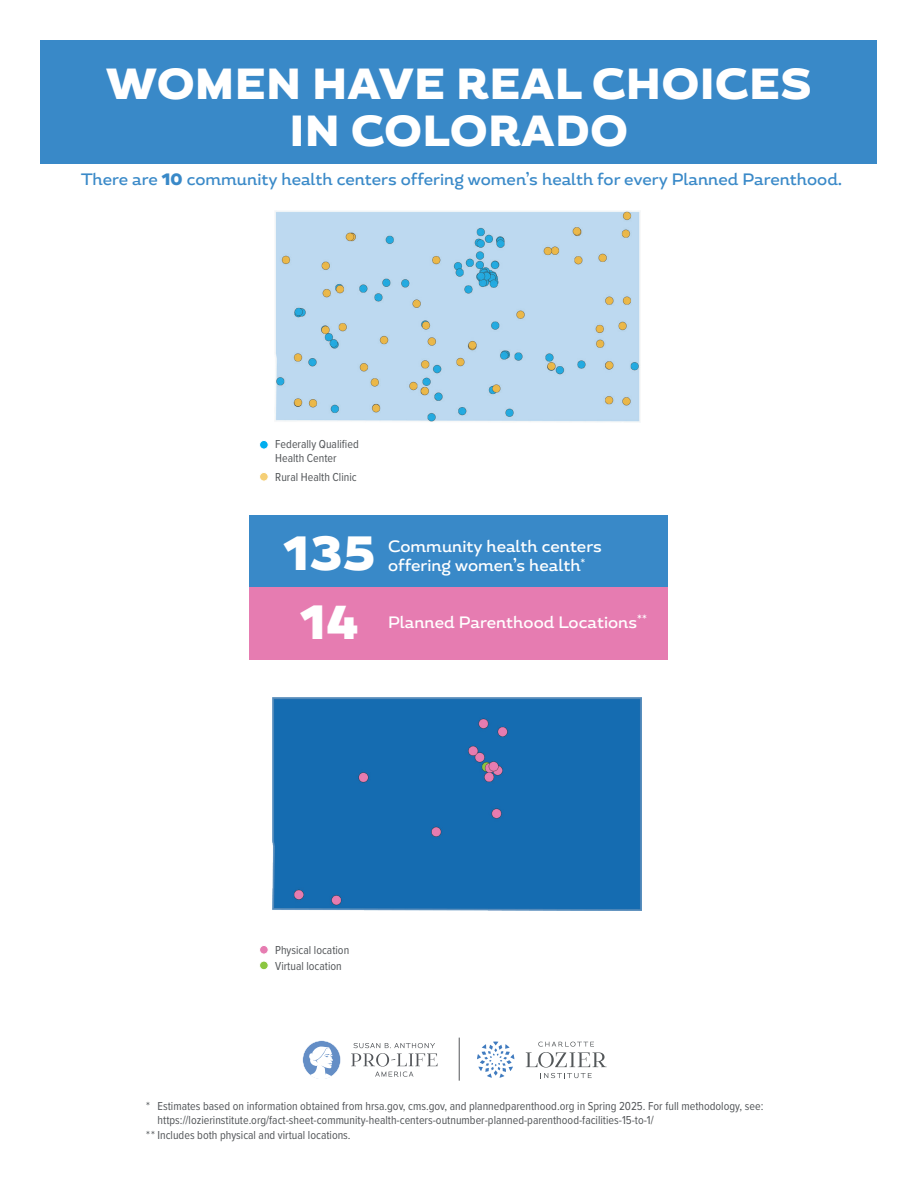
<style>
.page{position:relative;width:918px;height:1188px;background:#fff}
.page>*{position:absolute;margin:0;border:0;box-sizing:border-box;transform-origin:0 0}
.t1{font:900 48px/68.8px "Magallanes";color:#fff;text-align:center}
.t2{font:900 43.5px/46.5px "Magallanes";letter-spacing:.02em;color:#fff;text-align:center}
.t3{font:500 16.5px "Magallanes";color:#3989c8}
.t4{font:500 16.5px/19.8px "Magallanes";color:#fff}
.t5{font:12px/14.4px "Proxima Nova Cond";color:#535659}
.s1{font-weight:900}
</style>
<div class="page">
<hr style="left:459px;top:1038px;width:1px;height:43px;background:#535659">
<svg style="left:302px;top:1040px;width:39px;height:39px"></svg>
<svg style="left:351px;top:1043px;width:86px;height:34px"></svg>
<svg style="left:526px;top:1042px;width:81px;height:36px"></svg>
<svg style="left:477px;top:1042px;width:37px;height:36px"></svg>
<img style="left:275px;top:211px;width:365px;height:211px">
<div style="left:272px;top:698px;width:369px;height:213px;background:#156cb1"></div>
<div style="left:250px;top:515px;width:418px;height:73px;background:#3989c8"></div>
<div style="left:250px;top:588px;width:418px;height:72px;background:#e67cb1"></div>
<div style="left:40px;top:40px;width:838px;height:124px;background:#3989c8"></div>
<div style="left:260px;top:945px;width:8px;height:9px;background:#e67cb1;border-radius:50%"></div>
<div style="left:259px;top:945px;width:10px;height:9px;border:1px solid #fff;border-radius:50%"></div>
<div style="left:260px;top:961px;width:8px;height:9px;background:#8bc640;border-radius:50%"></div>
<div style="left:259px;top:961px;width:10px;height:9px;border:1px solid #fff;border-radius:50%"></div>
<div style="left:260px;top:472px;width:8px;height:9px;background:#f5cf76;border-radius:50%"></div>
<div style="left:259px;top:472px;width:10px;height:9px;border:1px solid #fff;border-radius:50%"></div>
<div style="left:260px;top:440px;width:8px;height:9px;background:#00aeef;border-radius:50%"></div>
<div style="left:259px;top:440px;width:10px;height:9px;border:1px solid #fff;border-radius:50%"></div>
<h2 class="t2" style="left:106px;top:63px;width:707px">WOMEN HAVE REAL CHOICES<br>IN COLORADO</h2>
<h3 class="t3" style="left:81px;top:168px;width:763px">There are <span class="s1">10</span> community health centers offering women’s health for every Planned Parenthood.</h3>
<p class="t5" style="left:275px;top:436px;width:85px">Federally Qualified<br>Health Center</p>
<p class="t5" style="left:275px;top:469px;width:83px">Rural Health Clinic</p>
<h1 class="t1" style="left:284px;top:522px;width:93px">135<br>14</h1>
<h3 class="t4" style="left:388px;top:536px;width:215px">Community health centers offering women’s health<sup>*</sup></h3>
<h3 class="t4" style="left:388px;top:612px;width:260px">Planned Parenthood Locations<sup>**</sup></h3>
<p class="t5" style="left:275px;top:942px;width:76px">Physical location</p>
<p class="t5" style="left:275px;top:958px;width:68px">Virtual location</p>
<p class="t5" style="left:146px;top:1098px;width:619px">* Estimates based on information obtained from hrsa.gov, cms.gov, and plannedparenthood.org in Spring 2025. For full methodology, see:</p>
<p class="t5" style="left:158px;top:1113px;width:498px">https://lozierinstitute.org/fact-sheet-community-health-centers-outnumber-planned-parenthood-facilities-15-to-1/</p>
<p class="t5" style="left:146px;top:1127px;width:206px">** Includes both physical and virtual locations.</p>
</div>
